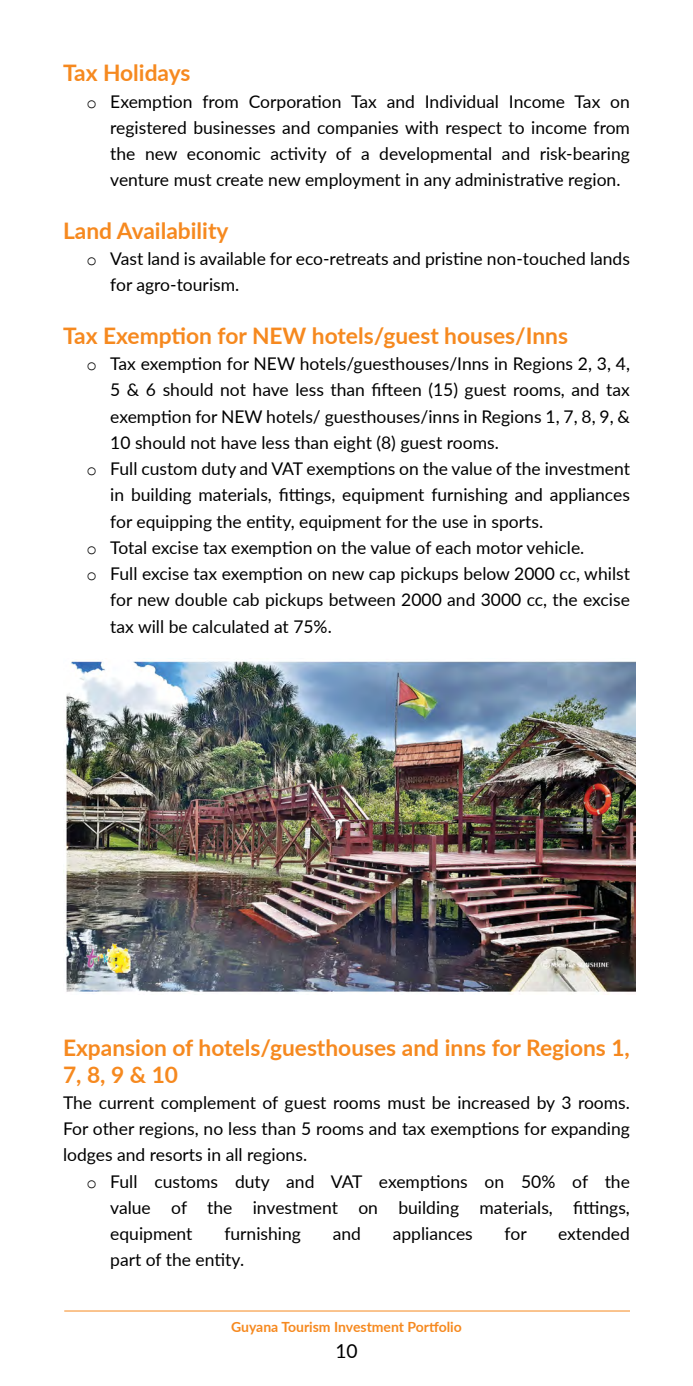
<style>
.page{position:relative;width:693px;height:1386px;background:#fff}
.page>*{position:absolute;margin:0;border:0;box-sizing:border-box;transform-origin:0 0}
.t1{font:700 22.75px/26.2px "Lato";color:#f6891f}
.t2{font:19.25px "Lato";color:#000}
.t3{font:17.5px/26.2px "Lato";color:#000;text-align:justify}
.t4{font:700 14px "Lato";color:#f6891f}
.s1{font-family:"Courier New"}
</style>
<div class="page">
<hr style="left:64px;top:1311px;width:566px;height:1px;background:#f6891f">
<img style="left:63px;top:661px;width:572px;height:333px">
<h1 class="t1" style="left:63px;top:59px;width:129px">Tax Holidays</h1>
<p class="t3" style="left:110px;top:87px;width:521px;text-indent:-24px"><span class="s1">o</span> Exemption from Corporation Tax and Individual Income Tax on registered businesses and companies with respect to income from the new economic activity of a developmental and risk-bearing venture must create new employment in any administrative region.</p>
<h1 class="t1" style="left:63px;top:216px;width:167px">Land Availability</h1>
<p class="t3" style="left:110px;top:245px;width:521px;text-indent:-24px"><span class="s1">o</span> Vast land is available for eco-retreats and pristine non-touched lands for agro-tourism.</p>
<h1 class="t1" style="left:63px;top:321px;width:507px">Tax Exemption for NEW hotels/guest houses/Inns</h1>
<p class="t3" style="left:87px;top:350px;width:545px"><span class="s1">o</span> Tax exemption for NEW hotels/guesthouses/Inns in Regions 2, 3, 4,</p>
<p class="t3" style="left:110px;top:376px;width:521px">5 &amp; 6 should not have less than fifteen (15) guest rooms, and tax</p>
<p class="t3" style="left:110px;top:402px;width:521px">exemption for NEW hotels/ guesthouses/inns in Regions 1, 7, 8, 9, &amp;</p>
<p class="t3" style="left:110px;top:429px;width:390px">10 should not have less than eight (8) guest rooms.</p>
<p class="t3" style="left:87px;top:455px;width:545px"><span class="s1">o</span> Full custom duty and VAT exemptions on the value of the investment</p>
<p class="t3" style="left:110px;top:481px;width:521px">in building materials, fittings, equipment furnishing and appliances</p>
<p class="t3" style="left:110px;top:507px;width:434px">for equipping the entity, equipment for the use in sports.</p>
<p class="t3" style="left:87px;top:534px;width:499px"><span class="s1">o</span> Total excise tax exemption on the value of each motor vehicle.</p>
<p class="t3" style="left:87px;top:560px;width:545px"><span class="s1">o</span> Full excise tax exemption on new cap pickups below 2000 cc, whilst</p>
<p class="t3" style="left:110px;top:586px;width:521px">for new double cab pickups between 2000 and 3000 cc, the excise</p>
<p class="t3" style="left:110px;top:612px;width:223px">tax will be calculated at 75%.</p>
<h1 class="t1" style="left:63px;top:1034px;width:568px">Expansion of hotels/guesthouses and inns for Regions 1,<br>7, 8, 9 &amp; 10</h1>
<p class="t3" style="left:63px;top:1089px;width:568px">The current complement of guest rooms must be increased by 3 rooms.<br>For other regions, no less than 5 rooms and tax exemptions for expanding lodges and resorts in all regions.</p>
<p class="t3" style="left:110px;top:1167px;width:521px;text-indent:-24px"><span class="s1">o</span> Full customs duty and VAT exemptions on 50% of the value of the investment on building materials, fittings, equipment</p>
<p class="t3" style="left:224px;top:1220px;width:78px">furnishing</p>
<p class="t3" style="left:333px;top:1220px;width:30px">and</p>
<p class="t3" style="left:393px;top:1220px;width:82px">appliances</p>
<p class="t3" style="left:505px;top:1220px;width:24px">for</p>
<p class="t3" style="left:558px;top:1220px;width:73px">extended</p>
<p class="t3" style="left:110px;top:1246px;width:135px">part of the entity.</p>
<p class="t4" style="left:231px;top:1317px;width:232px">Guyana Tourism Investment Portfolio</p>
<p class="t2" style="left:335px;top:1337px;width:24px">10</p>
</div>
